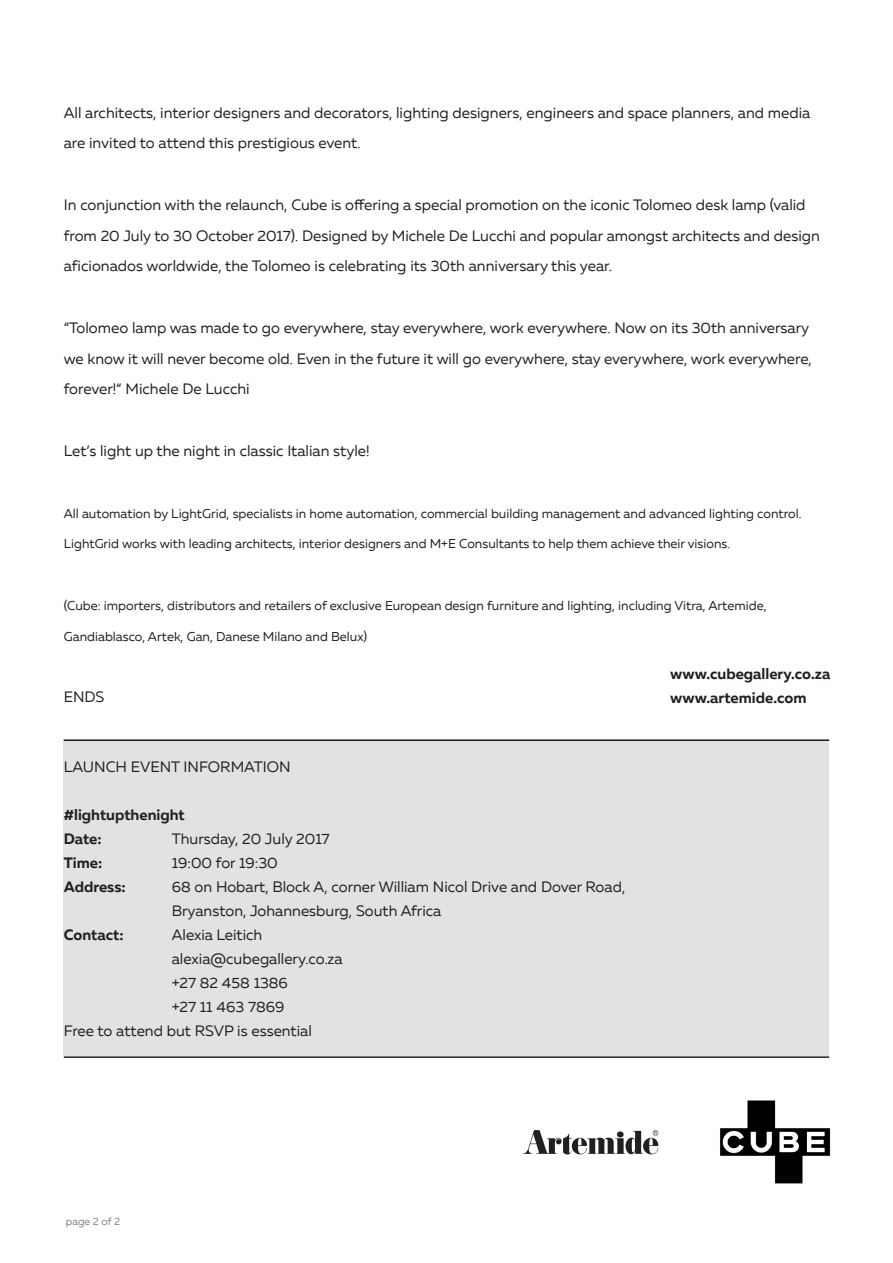
<style>
.page{position:relative;width:893px;height:1263px;background:#fff}
.page>*{position:absolute;margin:0;border:0;box-sizing:border-box;transform-origin:0 0}
.t1{font:15px/30.8px "Muller";color:#231f20}
.t2{font:700 15px/24px "Muller";color:#231f20}
.t3{font:12.75px "Muller";color:#231f20}
.t4{font:10.5px "Muller";color:#808285}
</style>
<div class="page">
<div style="left:64px;top:739px;width:765px;height:317px;background:#e1e2e4"></div>
<hr style="left:64px;top:739px;width:765px;height:2px;background:#231f20">
<img style="left:720px;top:1100px;width:111px;height:84px">
<svg style="left:523px;top:1130px;width:135px;height:24px"></svg>
<hr style="left:64px;top:1056px;width:765px;height:2px;background:#231f20">
<p class="t1" style="left:64px;top:97px;width:748px">All architects, interior designers and decorators, lighting designers, engineers and space planners, and media are invited to attend this prestigious event.</p>
<p class="t1" style="left:64px;top:189px;width:758px">In conjunction with the relaunch, Cube is offering a special promotion on the iconic Tolomeo desk lamp (valid from 20 July to 30 October 2017). Designed by Michele De Lucchi and popular amongst architects and design aficionados worldwide, the Tolomeo is celebrating its 30th anniversary this year.</p>
<p class="t1" style="left:64px;top:312px;width:750px">“Tolomeo lamp was made to go everywhere, stay everywhere, work everywhere. Now on its 30th anniversary we know it will never become old. Even in the future it will go everywhere, stay everywhere, work everywhere, forever!“ Michele De Lucchi</p>
<p class="t1" style="left:64px;top:435px;width:307px">Let’s light up the night in classic Italian style!</p>
<p class="t3" style="left:64px;top:505px;width:739px">All automation by LightGrid, specialists in home automation, commercial building management and advanced lighting control.</p>
<p class="t3" style="left:64px;top:536px;width:668px">LightGrid works with leading architects, interior designers and M+E Consultants to help them achieve their visions.</p>
<p class="t3" style="left:64px;top:597px;width:704px">(Cube: importers, distributors and retailers of exclusive European design furniture and lighting, including Vitra, Artemide,</p>
<p class="t3" style="left:64px;top:628px;width:305px">Gandiablasco, Artek, Gan, Danese Milano and Belux)</p>
<p class="t1" style="left:64px;top:681px;width:42px">ENDS</p>
<p class="t1" style="left:64px;top:751px;width:228px">LAUNCH EVENT INFORMATION</p>
<p class="t2" style="left:64px;top:803px;width:123px">#lightupthenight<br>Date:</p>
<p class="t1" style="left:172px;top:823px;width:159px">Thursday, 20 July 2017</p>
<p class="t2" style="left:64px;top:851px;width:40px">Time:</p>
<p class="t1" style="left:172px;top:847px;width:107px">19:00 for 19:30</p>
<p class="t2" style="left:64px;top:875px;width:63px">Address:</p>
<p class="t1" style="left:172px;top:875px;width:455px;line-height:24px">68 on Hobart, Block A, corner William Nicol Drive and Dover Road,<br>Bryanston, Johannesburg, South Africa</p>
<p class="t2" style="left:64px;top:923px;width:61px">Contact:</p>
<p class="t1" style="left:172px;top:919px;width:92px">Alexia Leitich</p>
<p class="t1" style="left:172px;top:943px;width:172px">alexia@cubegallery.co.za</p>
<p class="t1" style="left:172px;top:967px;width:118px">+27 82 458 1386</p>
<p class="t1" style="left:172px;top:991px;width:114px">+27 11 463 7869</p>
<p class="t1" style="left:64px;top:1015px;width:250px">Free to attend but RSVP is essential</p>
<p class="t2" style="left:670px;top:661px;width:162px">www.cubegallery.co.za www.artemide.com</p>
<p class="t4" style="left:66px;top:1215px;width:56px">page 2 of 2</p>
</div>
